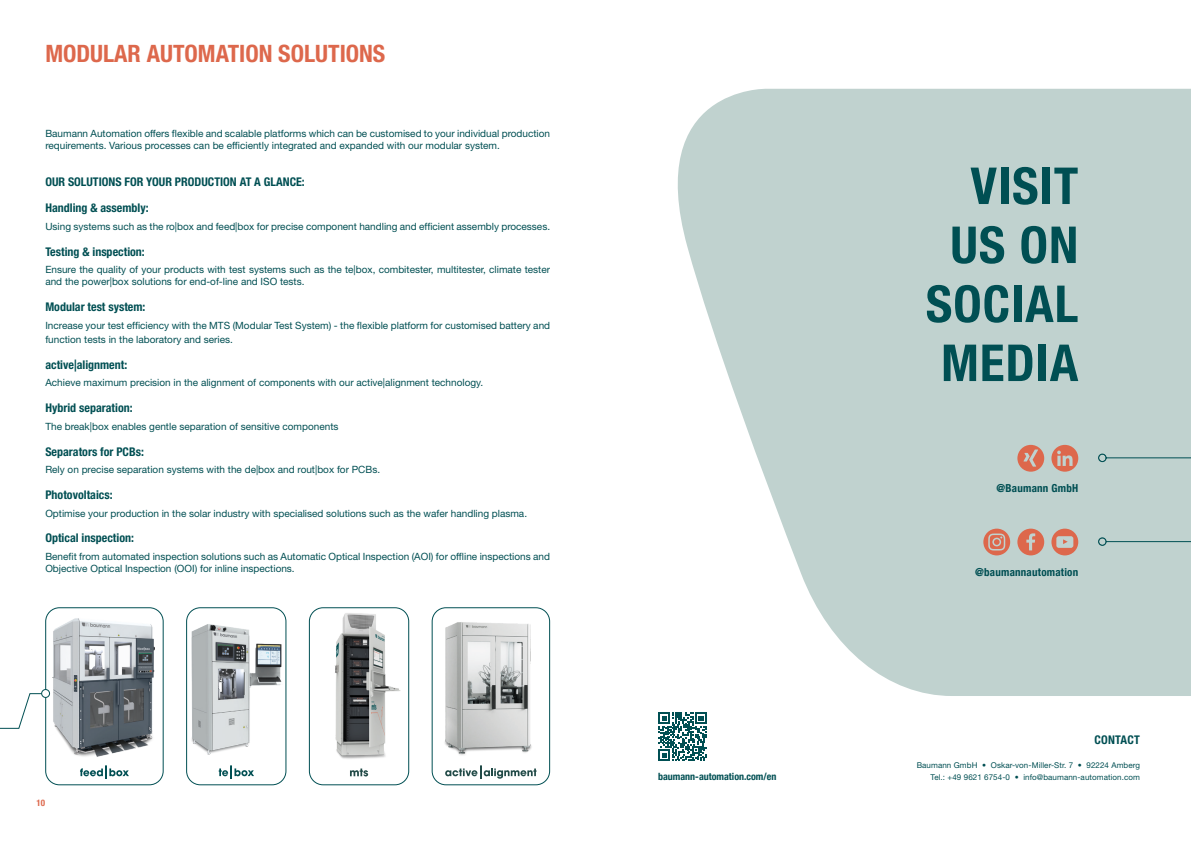
<style>
.page{position:relative;width:1191px;height:842px;background:#fff}
.page>*{position:absolute;margin:0;border:0;box-sizing:border-box;transform-origin:0 0}
.HL_24_Pt{font:700 condensed 51px/59px "Helvetica Neue LT Std";letter-spacing:.02em;color:#004f53;text-align:right}
.t1{font:700 condensed 24px "Helvetica Neue LT Std";color:#dd684c}
.Aufzählung_9_Pt_HelvNeueRoman{font:700 condensed 12px "Helvetica Neue LT Std";color:#004f53}
.HL_24_Pt-2{font:700 condensed 12px "Helvetica Neue LT Std";letter-spacing:.02em;color:#004f53}
.HL_24_Pt-3{font:700 condensed 11px "Helvetica Neue LT";letter-spacing:.02em;color:#004f53}
.Aufzählung_9_Pt_HelvNeueRoman-2{font:10px/12px "Helvetica Neue LT Std";color:#004f53}
.Einleitung_9Pt_HelvNeueRoman{font:700 condensed 10px "Helvetica Neue LT";color:#004f53}
.t2{font:700 condensed 9px "Helvetica Neue LT Std";color:#dd684c}
.Fließtext_9_Pt{font:8px "Helvetica Neue LT Std";letter-spacing:.01em;color:#004f53}
.s1{font-weight:500;font-stretch:normal}
</style>
<div class="page">
<svg style="left:677px;top:88px;width:514px;height:608px;background:#c9d8d5"></svg>
<svg style="left:1097px;top:453px;width:94px;height:10px"></svg>
<svg style="left:1051px;top:445px;width:27px;height:27px"></svg>
<svg style="left:1017px;top:445px;width:27px;height:27px"></svg>
<svg style="left:1097px;top:537px;width:94px;height:9px"></svg>
<svg style="left:1051px;top:529px;width:27px;height:26px"></svg>
<svg style="left:983px;top:529px;width:27px;height:26px"></svg>
<svg style="left:1017px;top:529px;width:27px;height:26px"></svg>
<img style="left:432px;top:608px;width:117px;height:147px">
<div style="left:432px;top:607px;width:118px;height:178px;border:1px solid #004f53;border-radius:14px"></div>
<svg style="left:445px;top:765px;width:92px;height:14px"></svg>
<img style="left:335px;top:608px;width:67px;height:151px">
<div style="left:309px;top:607px;width:100px;height:178px;border:1px solid #004f53;border-radius:14px"></div>
<svg style="left:350px;top:768px;width:18px;height:8px"></svg>
<img style="left:187px;top:608px;width:99px;height:147px">
<div style="left:186px;top:607px;width:100px;height:178px;border:1px solid #004f53;border-radius:14px"></div>
<svg style="left:218px;top:765px;width:36px;height:14px"></svg>
<img style="left:46px;top:608px;width:116px;height:149px">
<div style="left:45px;top:607px;width:119px;height:178px;border:1px solid #004f53;border-radius:14px"></div>
<svg style="left:80px;top:765px;width:49px;height:14px"></svg>
<svg style="left:0;top:693px;width:41px;height:36px"></svg>
<div style="left:42px;top:689px;width:8px;height:8px;background:#fff;border-radius:50%"></div>
<div style="left:41px;top:689px;width:9px;height:9px;border:1px solid #004f53;border-radius:50%"></div>
<svg style="left:658px;top:713px;width:49px;height:48px"></svg>
<p class="t1" style="left:45px;top:39px;width:341px">MODULAR AUTOMATION SOLUTIONS</p>
<p class="Aufzählung_9_Pt_HelvNeueRoman-2" style="left:45px;top:127px;width:506px">Baumann Automation offers flexible and scalable platforms which can be customised to your individual production requirements. Various processes can be efficiently integrated and expanded with our modular system.</p>
<p class="Aufzählung_9_Pt_HelvNeueRoman" style="left:45px;top:175px;width:261px">OUR SOLUTIONS FOR YOUR PRODUCTION AT A GLANCE:</p>
<p class="Aufzählung_9_Pt_HelvNeueRoman" style="left:45px;top:201px;width:105px">Handling &amp; assembly:</p>
<p class="Aufzählung_9_Pt_HelvNeueRoman-2" style="left:45px;top:220px;width:506px">Using systems such as the ro|box and feed|box for precise component handling and efficient assembly processes.</p>
<p class="Aufzählung_9_Pt_HelvNeueRoman" style="left:45px;top:244px;width:101px">Testing &amp; inspection:</p>
<p class="Aufzählung_9_Pt_HelvNeueRoman-2" style="left:45px;top:263px;width:506px">Ensure the quality of your products with test systems such as the te|box, combitester, multitester, climate tester and the power|box solutions for end-of-line and ISO tests.</p>
<p class="Aufzählung_9_Pt_HelvNeueRoman" style="left:45px;top:299px;width:102px">Modular test system:</p>
<p class="Aufzählung_9_Pt_HelvNeueRoman-2" style="left:45px;top:318px;width:506px;line-height:14.4px">Increase your test efficiency with the MTS (Modular Test System) - the flexible platform for customised battery and function tests in the laboratory and series.</p>
<p class="Aufzählung_9_Pt_HelvNeueRoman" style="left:45px;top:357px;width:83px">active<span class="s1">|</span>alignment:</p>
<p class="Aufzählung_9_Pt_HelvNeueRoman-2" style="left:45px;top:377px;width:439px">Achieve maximum precision in the alignment of components with our active|alignment technology.</p>
<p class="Aufzählung_9_Pt_HelvNeueRoman" style="left:45px;top:401px;width:89px">Hybrid separation:</p>
<p class="Aufzählung_9_Pt_HelvNeueRoman-2" style="left:45px;top:420px;width:295px">The break|box enables gentle separation of sensitive components</p>
<p class="Aufzählung_9_Pt_HelvNeueRoman" style="left:45px;top:444px;width:100px">Separators for PCBs:</p>
<p class="Aufzählung_9_Pt_HelvNeueRoman-2" style="left:45px;top:463px;width:336px">Rely on precise separation systems with the de|box and rout|box for PCBs.</p>
<p class="Aufzählung_9_Pt_HelvNeueRoman" style="left:45px;top:487px;width:69px">Photovoltaics:</p>
<p class="Aufzählung_9_Pt_HelvNeueRoman-2" style="left:45px;top:507px;width:483px">Optimise your production in the solar industry with specialised solutions such as the wafer handling plasma.</p>
<p class="Aufzählung_9_Pt_HelvNeueRoman" style="left:45px;top:531px;width:90px">Optical inspection:</p>
<p class="Aufzählung_9_Pt_HelvNeueRoman-2" style="left:45px;top:550px;width:506px">Benefit from automated inspection solutions such as Automatic Optical Inspection (AOI) for offline inspections and<br>Objective Optical Inspection (OOI) for inline inspections.</p>
<p class="t2" style="left:37px;top:797px;width:10px">10</p>
<p class="HL_24_Pt" style="left:925px;top:156px;width:154px">VISIT<br>US ON<br>SOCIAL<br>MEDIA</p>
<p class="HL_24_Pt-3" style="left:996px;top:481px;width:83px">@Baumann GmbH</p>
<p class="HL_24_Pt-3" style="left:975px;top:565px;width:105px">@baumannautomation</p>
<p class="HL_24_Pt-2" style="left:1094px;top:732px;width:47px">CONTACT</p>
<p class="Fließtext_9_Pt" style="left:916px;top:760px;width:225px">Baumann GmbH • Oskar-von-Miller-Str. 7 • 92224 Amberg</p>
<p class="Einleitung_9Pt_HelvNeueRoman" style="left:658px;top:771px;width:120px">baumann-automation.com/en</p>
<p class="Fließtext_9_Pt" style="left:930px;top:772px;width:211px">Tel.: +49 9621 6754-0 • info@baumann-automation.com</p>
</div>
